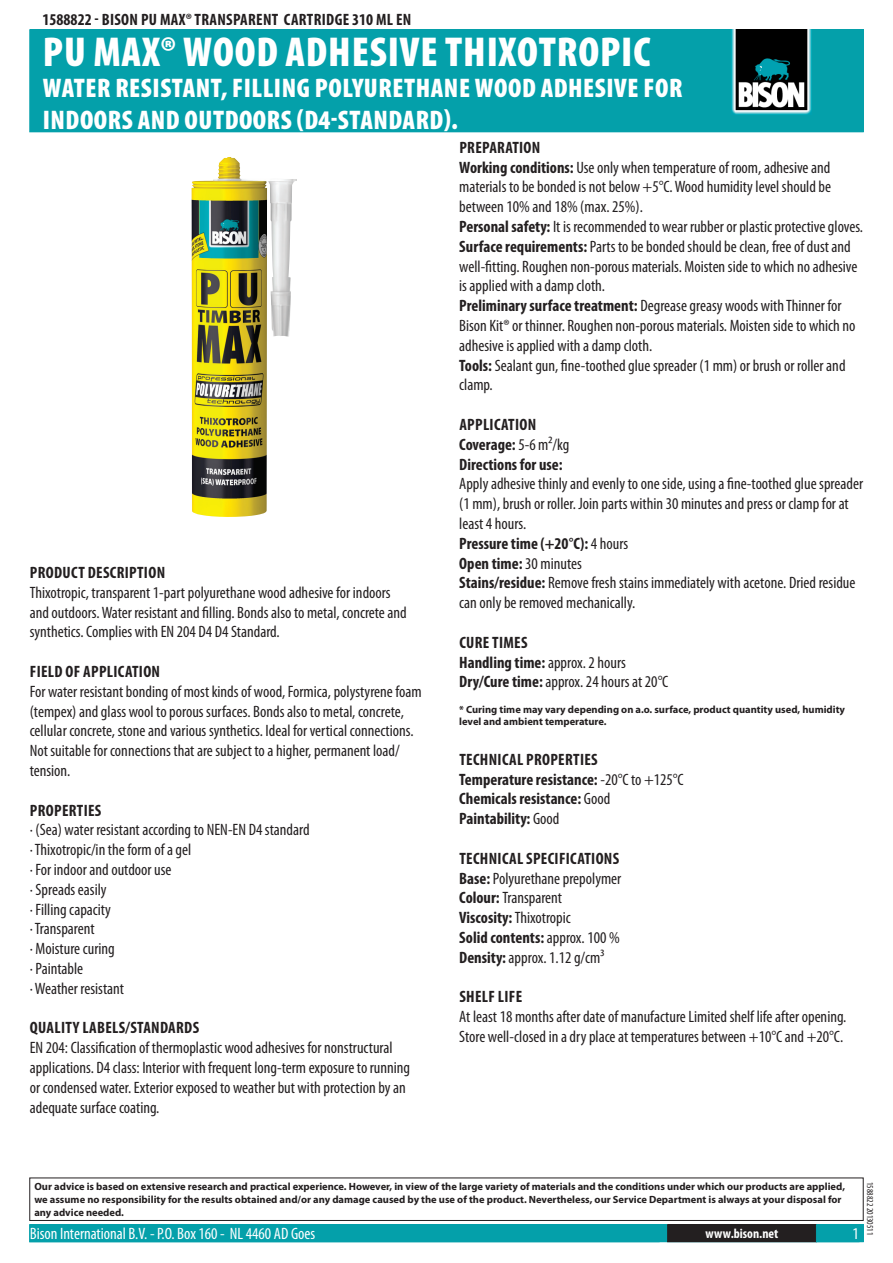
<style>
.page{position:relative;width:893px;height:1263px;background:#fff}
.page>*{position:absolute;margin:0;border:0;box-sizing:border-box;transform-origin:0 0}
.PageHeader{font:900 condensed 42px "Myriad Pro";letter-spacing:.02em;color:#fff}
.PageSubheader{font:900 condensed 27px/32.4px "Myriad Pro";letter-spacing:.02em;color:#fff}
.Regular{font:condensed 16.5px/19.8px "Myriad Pro";color:#231f20}
.Regular-2{font:700 condensed 16.5px "Myriad Pro";color:#231f20}
.TOCItem{font:700 condensed 16.5px "Myriad Pro";letter-spacing:.02em;color:#231f20}
.ContactData{font:condensed 16.5px "Myriad Pro";color:#fff}
.URL{font:700 condensed 13.5px "Myriad Pro";color:#fff}
.Disclaimer{font:700 10.5px/12.6px "Myriad Pro";color:#231f20}
.Revisie{font:condensed 9px "Myriad Pro";color:#231f20}
.s1{font-weight:700}
.s2{font-weight:400}
</style>
<div class="page">
<div style="left:30px;top:30px;width:833px;height:102px;background:#04a0aa"></div>
<div style="left:731px;top:30px;width:85px;height:85px;background:linear-gradient(to bottom,#05a7b3,#04a6b2)"></div>
<img style="left:731px;top:30px;width:80px;height:85px">
<div style="left:29px;top:1177px;width:835px;height:44px;border:1px solid #231f20"></div>
<div style="left:30px;top:1225px;width:833px;height:17px;background:#04a0aa"></div>
<div style="left:29px;top:1224px;width:835px;height:18px;border:1px solid #04a0aa"></div>
<div style="left:668px;top:1225px;width:148px;height:17px;background:#231f20"></div>
<div style="left:667px;top:1224px;width:150px;height:18px;border:1px solid #231f20"></div>
<img style="left:191px;top:157px;width:106px;height:360px">
<p class="TOCItem" style="left:43px;top:9px;width:362px">1588822 - Bison PU MAX® Transparent cartridge 310 ml EN</p>
<p class="PageHeader" style="left:43px;top:25px;width:609px">PU MAX® WOOD ADHESIVE THIXOTROPIC</p>
<p class="PageSubheader" style="left:43px;top:71px;width:641px">WATER RESISTANT, FILLING POLYURETHANE WOOD ADHESIVE FOR<br>INDOORS AND OUTDOORS (D4-STANDARD).</p>
<p class="TOCItem" style="left:30px;top:562px;width:137px">Product description</p>
<p class="Regular" style="left:30px;top:582px;width:379px">Thixotropic, transparent 1 -part polyurethane wood adhesive for indoors and outdoors. Water resistant and filling. Bonds also to metal, concrete and synthetics. Complies with EN 204 D4 D4 Standard.</p>
<p class="TOCItem" style="left:30px;top:661px;width:132px">Field of application</p>
<p class="Regular" style="left:30px;top:681px;width:393px">For water resistant bonding of most kinds of wood, Formica, polystyrene foam (tempex) and glass wool to porous surfaces. Bonds also to metal, concrete, cellular concrete, stone and various synthetics. Ideal for vertical connections.<br>Not suitable for connections that are subject to a higher, permanent load/ tension.</p>
<p class="TOCItem" style="left:30px;top:800px;width:73px">Properties</p>
<p class="Regular" style="left:30px;top:820px;width:281px">· (Sea) water resistant according to NEN-EN D4 standard</p>
<p class="Regular" style="left:30px;top:840px;width:163px">· Thixotropic/in the form of a gel</p>
<p class="Regular" style="left:30px;top:859px;width:143px">· For indoor and outdoor use</p>
<p class="Regular" style="left:30px;top:879px;width:78px">· Spreads easily</p>
<p class="Regular" style="left:30px;top:899px;width:83px">· Filling capacity</p>
<p class="Regular" style="left:30px;top:919px;width:66px">· Transparent</p>
<p class="Regular" style="left:30px;top:939px;width:87px">· Moisture curing</p>
<p class="Regular" style="left:30px;top:958px;width:55px">· Paintable</p>
<p class="Regular" style="left:30px;top:978px;width:96px">· Weather resistant</p>
<p class="TOCItem" style="left:30px;top:1017px;width:171px">Quality labels/Standards</p>
<p class="Regular" style="left:30px;top:1038px;width:382px">EN 204: Classification of thermoplastic wood adhesives for nonstructural applications. D4 class: Interior with frequent long-term exposure to running or condensed water. Exterior exposed to weather but with protection by an adequate surface coating.</p>
<p class="TOCItem" style="left:459px;top:137px;width:83px">Preparation</p>
<p class="Regular" style="left:459px;top:157px;width:373px;text-align:justify"><span class="s1">Working conditions:</span> Use only when temperature of room, adhesive and materials to be bonded is not below +5°C. Wood humidity level should be between 1 0% and 1 8% (max. 25%).</p>
<p class="Regular" style="left:459px;top:216px;width:405px"><span class="s1">Personal safety:</span> It is recommended to wear rubber or plastic protective gloves.</p>
<p class="Regular" style="left:459px;top:236px;width:400px"><span class="s1">Surface requirements:</span> Parts to be bonded should be clean, free of dust and well-fitting. Roughen non-porous materials. Moisten side to which no adhesive is applied with a damp cloth.</p>
<p class="Regular" style="left:459px;top:296px;width:398px"><span class="s1">Preliminary surface treatment:</span> Degrease greasy woods with Thinner for<br>Bison Kit® or thinner. Roughen non-porous materials. Moisten side to which no adhesive is applied with a damp cloth.</p>
<p class="Regular" style="left:459px;top:355px;width:388px"><span class="s1">Tools:</span> Sealant gun, fine-toothed glue spreader (1 mm) or brush or roller and clamp.</p>
<p class="TOCItem" style="left:459px;top:414px;width:78px">Application</p>
<p class="Regular-2" style="left:459px;top:434px;width:112px">Coverage: <span class="s2">5-6 m²/kg</span></p>
<p class="Regular-2" style="left:459px;top:454px;width:105px">Directions for use:</p>
<p class="Regular" style="left:459px;top:474px;width:405px">Apply adhesive thinly and evenly to one side, using a fine-toothed glue spreader (1 mm), brush or roller. Join parts within 30 minutes and press or clamp for at least 4 hours.</p>
<p class="Regular-2" style="left:459px;top:533px;width:171px">Pressure time (+20°C): <span class="s2">4 hours</span></p>
<p class="Regular-2" style="left:459px;top:553px;width:124px">Open time: <span class="s2">30 minutes</span></p>
<p class="Regular" style="left:459px;top:573px;width:398px"><span class="s1">Stains/residue:</span> Remove fresh stains immediately with acetone. Dried residue can only be removed mechanically.</p>
<p class="TOCItem" style="left:459px;top:632px;width:70px">Cu re times</p>
<p class="Regular-2" style="left:459px;top:652px;width:168px">Handling time: <span class="s2">approx. 2 hours</span></p>
<p class="Regular" style="left:459px;top:672px;width:211px"><span class="s1">Dry/Cure time:</span> approx. 24 hours at 20°C</p>
<p class="Disclaimer" style="left:459px;top:702px;width:387px">* Curing time may vary depending on a.o. surface, product quantity used, humidity level and ambient temperature.</p>
<p class="TOCItem" style="left:459px;top:749px;width:140px">Technical properties</p>
<p class="Regular-2" style="left:459px;top:769px;width:226px">Temperature resistance: <span class="s2">-20°C to +1 25°C</span></p>
<p class="Regular-2" style="left:459px;top:788px;width:153px">Chemicals resistance: <span class="s2">Good</span></p>
<p class="Regular-2" style="left:459px;top:808px;width:102px">Paintability: <span class="s2">Good</span></p>
<p class="TOCItem" style="left:459px;top:848px;width:161px">Technical specifications</p>
<p class="Regular" style="left:459px;top:868px;width:164px"><span class="s1">Base:</span> Polyurethane prepolymer</p>
<p class="Regular" style="left:459px;top:888px;width:104px"><span class="s1">Colour:</span> Transparent</p>
<p class="Regular" style="left:459px;top:908px;width:113px"><span class="s1">Viscosity:</span> Thixotropic</p>
<p class="Regular-2" style="left:459px;top:927px;width:162px">Solid contents: <span class="s2">approx. 1 00 %</span></p>
<p class="Regular" style="left:459px;top:947px;width:147px"><span class="s1">Density:</span> approx. 1 .1 2 g/cm³</p>
<p class="TOCItem" style="left:459px;top:986px;width:64px">Shelf life</p>
<p class="Regular" style="left:459px;top:1007px;width:389px">At least 1 8 months after date of manufacture Limited shelf life after opening.<br>Store well-closed in a dry place at temperatures between +1 0°C and +20°C.</p>
<p class="Disclaimer" style="left:34px;top:1180px;width:812px">Our advice is based on extensive research and practical experience. However, in view of the large variety of materials and the conditions under which our products are applied, we assume no responsibility for the results obtained and/or any damage caused by the use of the product. Nevertheless, our Service Department is always at your disposal for any advice needed.</p>
<p class="ContactData" style="left:30px;top:1224px;width:287px">Bison International B.V. - P.O. Box 1 60 - NL 4460 AD Goes</p>
<p class="URL" style="left:706px;top:1225px;width:74px">www.bison.net</p>
<p class="Revisie" style="left:875px;top:1182px;width:53px;rotate:90deg">1 588822 201 30511</p>
</div>
